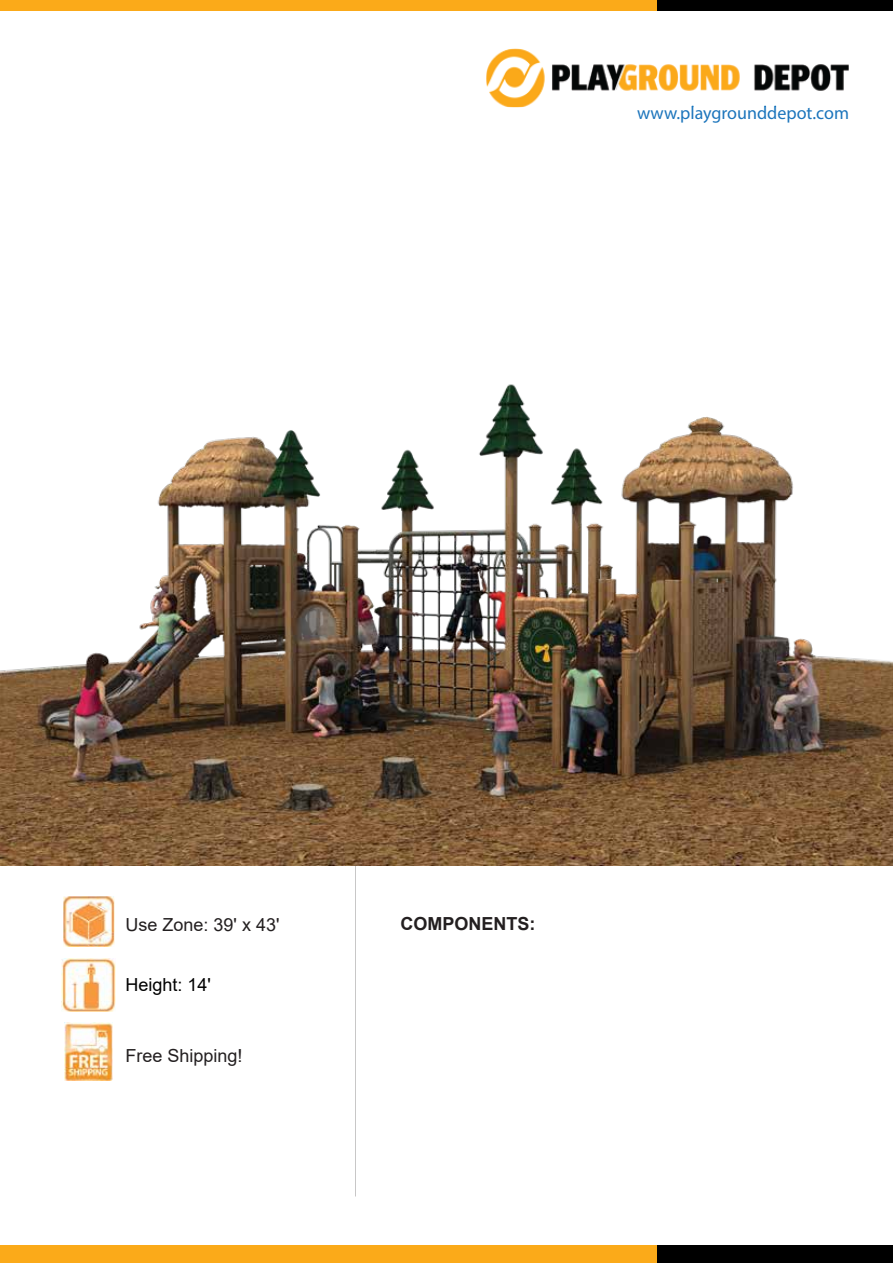
<style>
.page{position:relative;width:893px;height:1263px;background:#fff}
.page>*{position:absolute;margin:0;border:0;box-sizing:border-box;transform-origin:0 0}
.t1{font:18px "Arial";color:#231f20}
.t2{font:18px "Myriad Pro";color:#1c75bc}
.t3{font:700 18px "Arial";color:#231f20}
.t4{font:18px "Arial";color:#000}
</style>
<div class="page">
<img style="left:63px;top:896px;width:51px;height:50px">
<img style="left:65px;top:1023px;width:48px;height:57px">
<img style="left:61px;top:958px;width:55px;height:53px">
<img style="left:0;top:384px;width:893px;height:481px">
<div style="left:0;top:1245px;width:674px;height:18px;background:#fbaa19"></div>
<div style="left:658px;top:1245px;width:235px;height:18px;background:#000"></div>
<div style="left:0;top:0;width:674px;height:11px;background:#fbaa19"></div>
<div style="left:658px;top:0;width:235px;height:11px;background:#000"></div>
<img style="left:486px;top:49px;width:363px;height:58px">
<img style="left:692px;top:106px;width:84px;height:1px">
<p class="t2" style="left:637px;top:101px;width:213px">www.playgrounddepot.com</p>
<p class="t1" style="left:125px;top:912px;width:155px">Use Zone: 39' x 43'</p>
<p class="t4" style="left:125px;top:972px;width:87px">Height: 14'</p>
<p class="t1" style="left:125px;top:1043px;width:119px">Free Shipping!</p>
<p class="t3" style="left:401px;top:911px;width:136px">COMPONENTS:</p>
</div>
